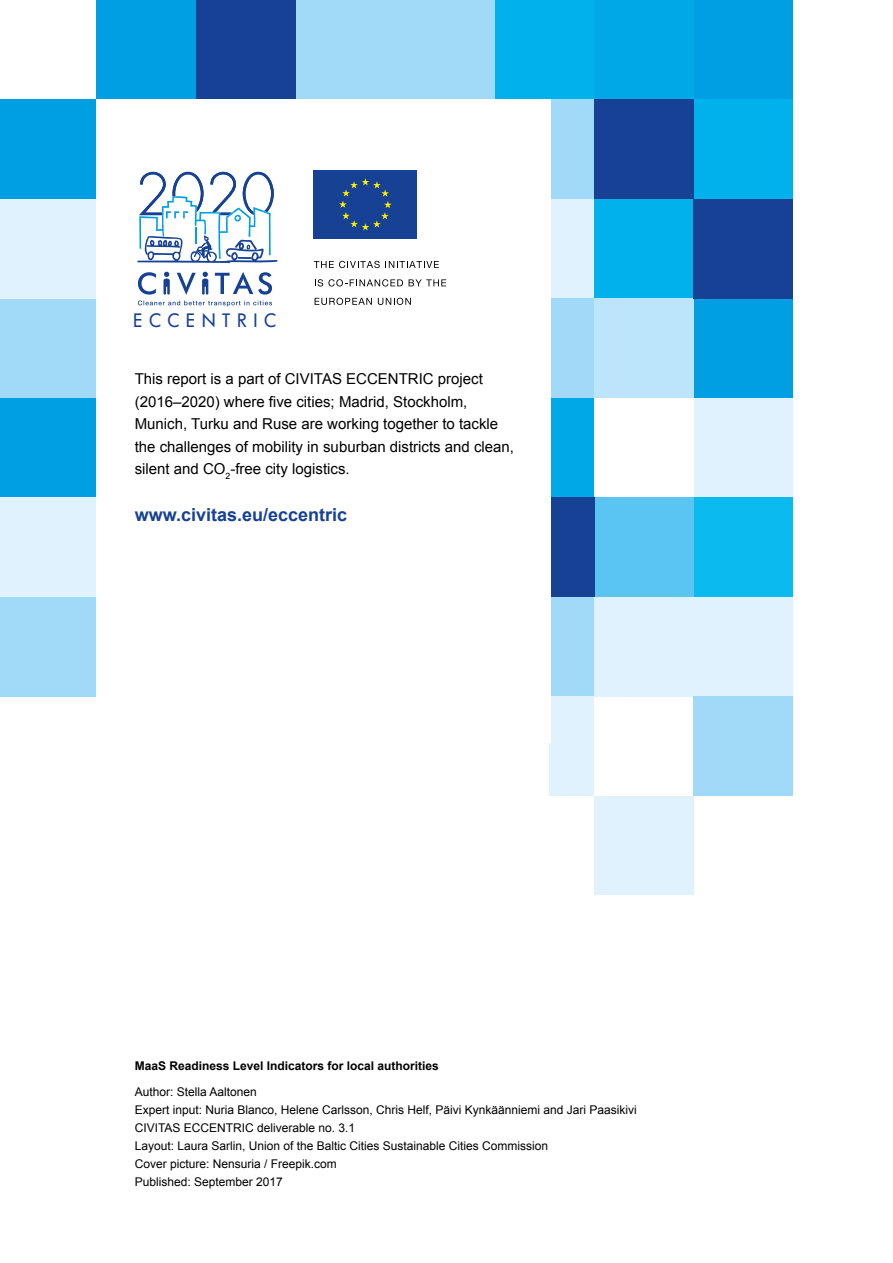
<style>
.page{position:relative;width:893px;height:1263px;background:#fff}
.page>*{position:absolute;margin:0;border:0;box-sizing:border-box;transform-origin:0 0}
.t1{font:700 18px "Arial";color:#164194}
.t2{font:500 18px "Futura";letter-spacing:.37em;color:#164194}
.t3{font:15px/22.5px "Arial";color:#000}
.t4{font:12px/18px "Arial";color:#000}
.t5{font:700 12px "Arial";color:#000}
</style>
<div class="page">
<div style="left:694px;top:0;width:99px;height:99px;background:#009fe3"></div>
<div style="left:594px;top:0;width:100px;height:99px;background:#00a8e7"></div>
<div style="left:495px;top:0;width:99px;height:99px;background:#00b1eb"></div>
<div style="left:296px;top:0;width:199px;height:99px;background:#a1daf8"></div>
<div style="left:196px;top:0;width:100px;height:99px;background:#164194"></div>
<div style="left:97px;top:0;width:99px;height:99px;background:#009fe3"></div>
<div style="left:694px;top:99px;width:99px;height:100px;background:#00b1eb"></div>
<div style="left:495px;top:99px;width:99px;height:100px;background:#a1daf8"></div>
<div style="left:0;top:99px;width:97px;height:100px;background:#009fe3"></div>
<div style="left:594px;top:199px;width:100px;height:99px;background:#00b1eb"></div>
<div style="left:495px;top:199px;width:99px;height:99px;background:#dff2fd"></div>
<div style="left:694px;top:298px;width:99px;height:100px;background:#009fe3"></div>
<div style="left:594px;top:298px;width:100px;height:100px;background:#bce4fa"></div>
<div style="left:495px;top:298px;width:99px;height:100px;background:#a1daf8"></div>
<div style="left:0;top:298px;width:97px;height:100px;background:#a1daf8"></div>
<div style="left:694px;top:398px;width:99px;height:99px;background:#dff2fd"></div>
<div style="left:495px;top:398px;width:99px;height:99px;background:#00a8e7"></div>
<div style="left:0;top:398px;width:97px;height:99px;background:#009fe3"></div>
<div style="left:694px;top:497px;width:99px;height:100px;background:#0bbbef"></div>
<div style="left:594px;top:497px;width:100px;height:100px;background:#5bc5f2"></div>
<div style="left:594px;top:99px;width:100px;height:100px;background:#164194"></div>
<div style="left:694px;top:199px;width:99px;height:99px;background:#164194"></div>
<div style="left:395px;top:497px;width:199px;height:100px;background:#164194"></div>
<div style="left:0;top:497px;width:97px;height:100px;background:#dff2fd"></div>
<div style="left:594px;top:597px;width:100px;height:99px;background:#dff2fd"></div>
<div style="left:495px;top:597px;width:99px;height:99px;background:#a1daf8"></div>
<div style="left:0;top:597px;width:97px;height:99px;background:#a1daf8"></div>
<div style="left:550px;top:696px;width:44px;height:100px;background:#dff2fd"></div>
<div style="left:694px;top:597px;width:99px;height:99px;background:#dff2fd"></div>
<div style="left:0;top:199px;width:97px;height:99px;background:#dff2fd"></div>
<div style="left:694px;top:696px;width:99px;height:100px;background:#a1daf8"></div>
<div style="left:594px;top:796px;width:100px;height:98px;background:#dff2fd"></div>
<div style="left:97px;top:99px;width:454px;height:644px;background:#fff"></div>
<div style="left:314px;top:170px;width:103px;height:69px;background:#164194"></div>
<svg style="left:339px;top:178px;width:53px;height:52px"></svg>
<svg style="left:314px;top:261px;width:125px;height:7px"></svg>
<svg style="left:315px;top:279px;width:88px;height:7px"></svg>
<svg style="left:409px;top:279px;width:37px;height:7px"></svg>
<svg style="left:315px;top:298px;width:57px;height:7px"></svg>
<svg style="left:378px;top:298px;width:33px;height:7px"></svg>
<svg style="left:138px;top:272px;width:134px;height:34px"></svg>
<svg style="left:138px;top:172px;width:139px;height:91px"></svg>
<h1 class="t2" style="left:133px;top:308px;width:144px">ECCENTRIC</h1>
<p class="t3" style="left:135px;top:368px;width:381px">This report is a part of CIVITAS ECCENTRIC project (2016–2020) where five cities; Madrid, Stockholm, Munich, Turku and Ruse are working together to tackle the challenges of mobility in suburban districts and clean, silent and CO<sub>2</sub>-free city logistics.</p>
<h1 class="t1" style="left:135px;top:502px;width:214px">www.civitas.eu/eccentric</h1>
<p class="t5" style="left:135px;top:1057px;width:306px">MaaS Readiness Level Indicators for local authorities</p>
<p class="t4" style="left:135px;top:1083px;width:504px">Author: Stella Aaltonen<br>Expert input: Nuria Blanco, Helene Carlsson, Chris Helf, Päivi Kynkäänniemi and Jari Paasikivi CIVITAS ECCENTRIC deliverable no. 3.1<br>Layout: Laura Sarlin, Union of the Baltic Cities Sustainable Cities Commission<br>Cover picture: Nensuria / Freepik.com<br>Published: September 2017</p>
</div>
